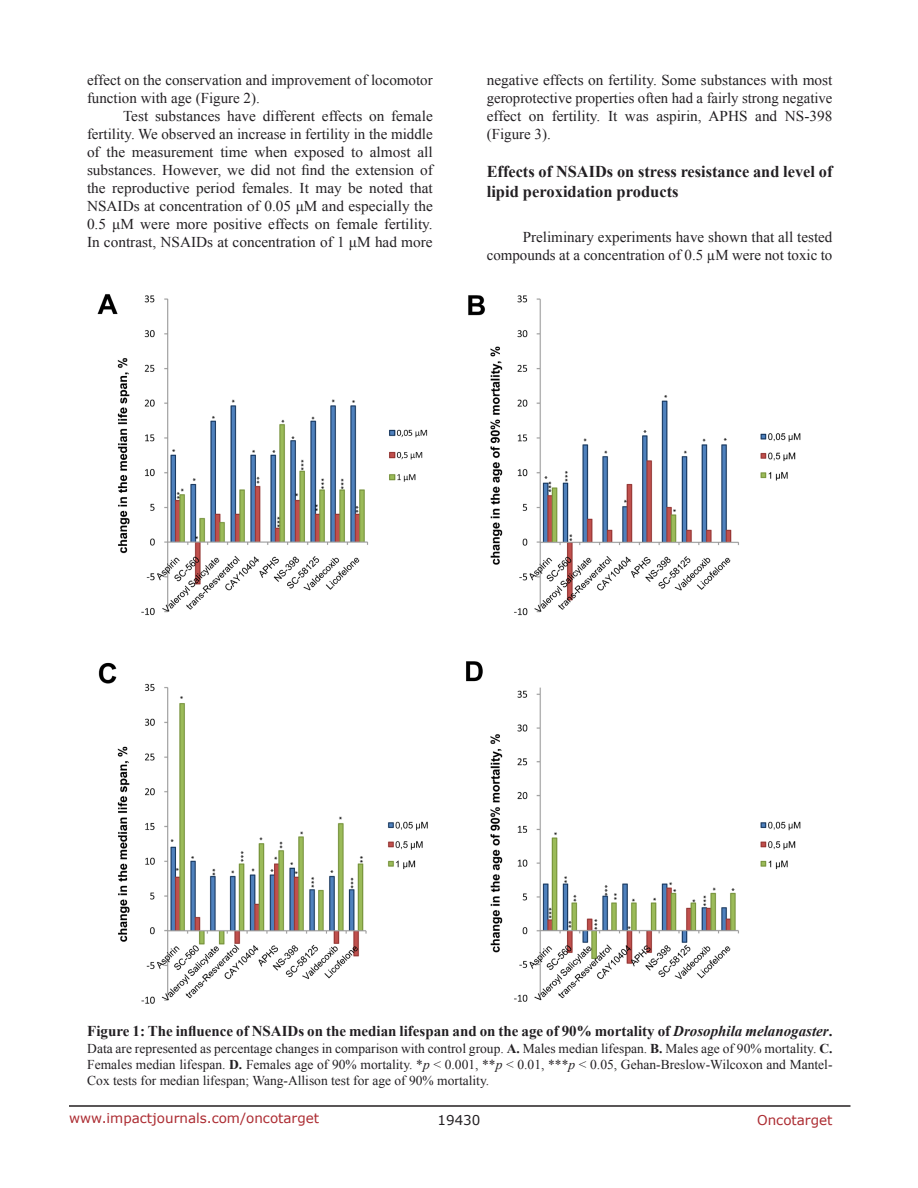
<style>
.page{position:relative;width:918px;height:1188px;background:#fff}
.page>*{position:absolute;margin:0;border:0;box-sizing:border-box;transform-origin:0 0}
.SubHeading{font:700 16.5px/19.8px "Times New Roman";color:#221f22}
.BodyText{font:15px/18px "Times New Roman";color:#221f22;text-align:justify}
.FigureText{font:700 15px "Times New Roman";color:#221f22}
.FigureText-2{font:13.5px/16.2px "Times New Roman";color:#221f22;text-align:justify}
.t1{font:13.5px "Verdana";color:#ac2b31}
.t2{font:13.5px "Verdana";color:#221f22}
.s1{font-style:italic}
.s2{font-weight:700}
</style>
<div class="page">
<hr style="left:69px;top:1105px;width:781px;height:2px;background:#231f20">
<img style="left:97px;top:294px;width:704px;height:710px">
<p class="BodyText" style="left:87px;top:71px;width:347px">effect on the conservation and improvement of locomotor function with age (Figure 2).</p>
<p class="BodyText" style="left:87px;top:107px;width:347px;text-indent:36px">Test substances have different effects on female fertility. We observed an increase in fertility in the middle of the measurement time when exposed to almost all substances. However, we did not find the extension of the reproductive period females. It may be noted that NSAIDs at concentration of 0.05 μM and especially the 0.5 μM were more positive effects on female fertility.<br>In contrast, NSAIDs at concentration of 1 μM had more</p>
<p class="BodyText" style="left:487px;top:71px;width:347px">negative effects on fertility. Some substances with most geroprotective properties often had a fairly strong negative effect on fertility. It was aspirin, APHS and NS-398 (Figure 3).</p>
<p class="SubHeading" style="left:487px;top:161px;width:347px">Effects of NSAIDs on stress resistance and level of lipid peroxidation products</p>
<p class="BodyText" style="left:487px;top:228px;width:347px;text-align:right">Preliminary experiments have shown that all tested compounds at a concentration of 0.5 µМ were not toxic to</p>
<p class="FigureText" style="left:87px;top:1021px;width:747px">Figure 1: The influence of NSAIDs on the median lifespan and on the age of 90% mortality of <span class="s1">Drosophila melanogaster</span>.</p>
<p class="FigureText-2" style="left:87px;top:1040px;width:747px">Data are represented as percentage changes in comparison with control group. <span class="s2">A.</span> Males median lifespan. <span class="s2">B.</span> Males age of 90% mortality. <span class="s2">C.<br></span>Females median lifespan. <span class="s2">D.</span> Females age of 90% mortality. *<span class="s1">p</span> &lt; 0.001, **<span class="s1">p</span> &lt; 0.01, ***<span class="s1">p</span> &lt; 0.05, Gehan-Breslow-Wilcoxon and Mantel-Cox tests for median lifespan; Wang-Allison test for age of 90% mortality.</p>
<p class="t1" style="left:69px;top:1109px;width:252px">www.impactjournals.com/oncotarget</p>
<p class="t2" style="left:438px;top:1111px;width:44px">19430</p>
<p class="t1" style="left:757px;top:1111px;width:77px">Oncotarget</p>
</div>
